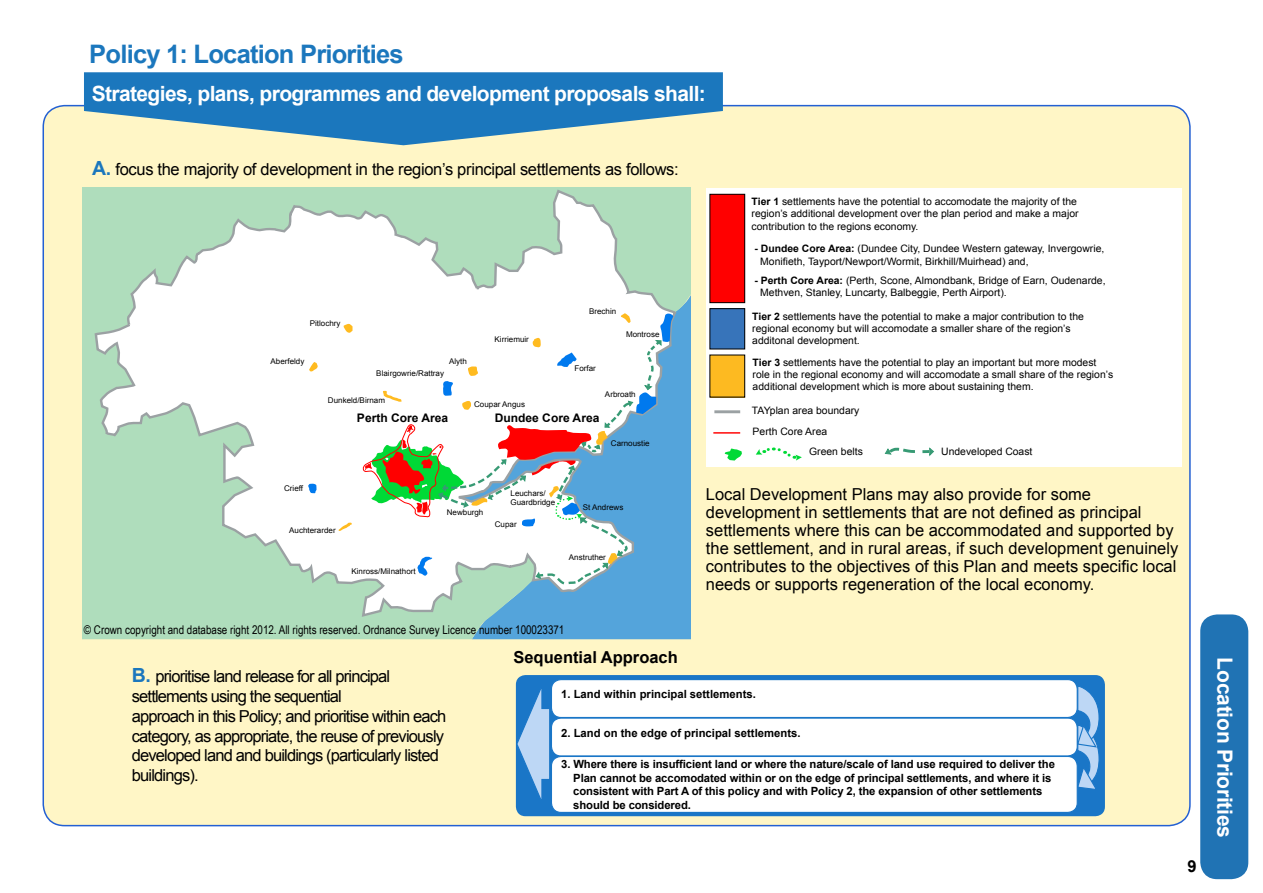
<style>
.page{position:relative;width:1263px;height:893px;background:#fff}
.page>*{position:absolute;margin:0;border:0;box-sizing:border-box;transform-origin:0 0}
.t1{font:700 25.5px "Arial";letter-spacing:-.03em;color:#1b77bd}
.t2{font:700 21px "Arial";letter-spacing:-.03em;color:#fff}
.t3{font:700 21px "Arial";letter-spacing:-.01em;color:#fff}
.t4{font:16.5px/18px "Arial";color:#000}
.t5{font:16.5px/19.8px "Arial";letter-spacing:-.05em;color:#000}
.t6{font:16.5px "Arial";letter-spacing:-.02em;color:#000}
.t7{font:700 16.5px "Arial";color:#000}
.t8{font:12px "Arial Narrow";color:#000}
.t9{font:700 11.85px "Arial";color:#000}
.t10{font:700 11.25px/13.5px "Arial";letter-spacing:-.01em;color:#000}
.t11{font:10.2px/12.3px "Arial";color:#000}
.t12{font:7.8px/9.4px "Arial";color:#000}
.s1{font-weight:700;font-size:19.5px;color:#1b77bd}
.s2{font-weight:700}
</style>
<div class="page">
<div style="left:43px;top:106px;width:1147px;height:720px;background:#fff6c6;border-radius:21px"></div>
<svg style="left:84px;top:72px;width:639px;height:73px;fill:#1b77bd"></svg>
<div style="left:706px;top:188px;width:475px;height:279px;background:#fff"></div>
<div style="left:1200px;top:614px;width:48px;height:265px;background:#2073b4;border-radius:17px"></div>
<div style="left:516px;top:675px;width:589px;height:141px;background:#1a76c7;border-radius:10px"></div>
<div style="left:551px;top:680px;width:526px;height:37px;background:#fff;border-radius:10px"></div>
<div style="left:551px;top:679px;width:527px;height:39px;border:1px solid #1a76c7;border-radius:10px"></div>
<div style="left:551px;top:718px;width:526px;height:38px;background:#fff;border-radius:10px"></div>
<div style="left:551px;top:717px;width:527px;height:39px;border:1px solid #1a76c7;border-radius:10px"></div>
<div style="left:551px;top:756px;width:526px;height:56px;background:#fff;border-radius:10px"></div>
<div style="left:551px;top:756px;width:527px;height:57px;border:1px solid #1a76c7;border-radius:10px"></div>
<svg style="left:1076px;top:685px;width:23px;height:106px"></svg>
<svg style="left:517px;top:689px;width:33px;height:110px"></svg>
<img style="left:83px;top:187px;width:608px;height:451px">
<svg style="left:93px;top:187px;width:584px;height:431px;background:#d1e9dc"></svg>
<svg style="left:309px;top:362px;width:9px;height:9px"></svg>
<svg style="left:344px;top:324px;width:9px;height:9px"></svg>
<svg style="left:338px;top:522px;width:14px;height:9px"></svg>
<svg style="left:308px;top:483px;width:9px;height:10px"></svg>
<svg style="left:361px;top:313px;width:312px;height:273px;background:#d1dde1"></svg>
<div style="left:710px;top:194px;width:35px;height:109px;background:#f00"></div>
<div style="left:709px;top:194px;width:36px;height:109px;border:1px solid #000"></div>
<div style="left:710px;top:309px;width:35px;height:40px;background:#3774ba"></div>
<div style="left:709px;top:308px;width:36px;height:41px;border:1px solid #000"></div>
<div style="left:710px;top:355px;width:35px;height:42px;background:#fdba21"></div>
<hr style="left:713px;top:432px;width:27px;height:2px;background:#f00">
<hr style="left:714px;top:410px;width:26px;height:3px;background:#9ba1a3">
<svg style="left:884px;top:447px;width:50px;height:10px"></svg>
<svg style="left:756px;top:447px;width:46px;height:14px"></svg>
<svg style="left:725px;top:449px;width:17px;height:12px"></svg>
<h1 class="t1" style="left:89px;top:37px;width:316px">Policy 1: Location Priorities</h1>
<h2 class="t2" style="left:92px;top:79px;width:615px">Strategies, plans, programmes and development proposals shall:</h2>
<h3 class="t6" style="left:92px;top:158px;width:588px"><span class="s1">A.</span> focus the majority of development in the region’s principal settlements as follows:</h3>
<p class="t12" style="left:310px;top:318px;width:32px">Pitlochry</p>
<p class="t12" style="left:270px;top:357px;width:35px">Aberfeldy</p>
<p class="t12" style="left:449px;top:357px;width:19px">Alyth</p>
<p class="t12" style="left:376px;top:369px;width:69px">Blairgowrie/Rattray</p>
<p class="t12" style="left:328px;top:395px;width:59px">Dunkeld/Birnam</p>
<p class="t12" style="left:495px;top:334px;width:36px">Kirriemuir</p>
<p class="t12" style="left:474px;top:400px;width:52px">Coupar Angus</p>
<p class="t12" style="left:589px;top:307px;width:29px">Brechin</p>
<p class="t12" style="left:626px;top:330px;width:35px">Montrose</p>
<p class="t12" style="left:574px;top:363px;width:23px">Forfar</p>
<p class="t12" style="left:605px;top:389px;width:32px">Arbroath</p>
<p class="t12" style="left:284px;top:484px;width:21px">Crieff</p>
<p class="t12" style="left:289px;top:525px;width:48px">Auchterarder</p>
<p class="t9" style="left:357px;top:410px;width:93px">Perth Core Area</p>
<p class="t9" style="left:495px;top:410px;width:106px">Dundee Core Area</p>
<p class="t12" style="left:611px;top:438px;width:40px">Carnoustie</p>
<p class="t12" style="left:351px;top:566px;width:66px">Kinross/Milnathort</p>
<p class="t12" style="left:447px;top:507px;width:38px">Newburgh</p>
<p class="t12" style="left:511px;top:488px;width:46px">Leuchars/<br>Guardbridge</p>
<p class="t12" style="left:495px;top:519px;width:23px">Cupar</p>
<p class="t12" style="left:583px;top:502px;width:42px">St Andrews</p>
<p class="t12" style="left:569px;top:552px;width:39px">Anstruther</p>
<p class="t8" style="left:84px;top:621px;width:482px">© Crown copyright and database right 2012. All rights reserved. Ordnance Survey Licence number 100023371</p>
<p class="t11" style="left:752px;top:195px;width:328px"><span class="s2">Tier 1</span> settlements have the potential to accomodate the majority of the region’s additional development over the plan period and make a major contribution to the regions economy.</p>
<p class="t11" style="left:760px;top:243px;width:346px;text-indent:-6px"><span class="s2">- Dundee Core Area:</span> (Dundee City, Dundee Western gateway, Invergowrie,<br>Monifieth, Tayport/Newport/Wormit, Birkhill/Muirhead) and,</p>
<p class="t11" style="left:760px;top:274px;width:347px;text-indent:-6px"><span class="s2">- Perth Core Area:</span> (Perth, Scone, Almondbank, Bridge of Earn, Oudenarde,<br>Methven, Stanley, Luncarty, Balbeggie, Perth Airport).</p>
<p class="t11" style="left:752px;top:310px;width:333px"><span class="s2">Tier 2</span> settlements have the potential to make a major contribution to the regional economy but will accomodate a smaller share of the region’s additonal development.</p>
<p class="t11" style="left:753px;top:356px;width:362px"><span class="s2">Tier 3</span> settlements have the potential to play an important but more modest role in the regional economy and will accomodate a small share of the region’s additional development which is more about sustaining them.</p>
<p class="t11" style="left:752px;top:404px;width:109px">TAYplan area boundary</p>
<p class="t11" style="left:753px;top:425px;width:76px">Perth Core Area</p>
<p class="t11" style="left:809px;top:445px;width:55px">Green belts</p>
<p class="t11" style="left:941px;top:446px;width:93px">Undeveloped Coast</p>
<p class="t4" style="left:706px;top:485px;width:474px">Local Development Plans may also provide for some development in settlements that are not defined as principal settlements where this can be accommodated and supported by the settlement, and in rural areas, if such development genuinely contributes to the objectives of this Plan and meets specific local needs or supports regeneration of the local economy.</p>
<p class="t5" style="left:132px;top:667px;width:316px"><span class="s1">B.</span> prioritise land release for all principal settlements using the sequential<br>approach in this Policy; and prioritise within each category, as appropriate, the reuse of previously developed land and buildings (particularly listed buildings).</p>
<h3 class="t7" style="left:513px;top:646px;width:166px">Sequential Approach</h3>
<p class="t10" style="left:561px;top:688px;width:196px">1. Land within principal settlements.</p>
<p class="t10" style="left:561px;top:727px;width:241px">2. Land on the edge of principal settlements.</p>
<p class="t10" style="left:573px;top:758px;width:483px;text-indent:-12px">3. Where there is insufficient land or where the nature/scale of land use required to deliver the Plan cannot be accomodated within or on the edge of principal settlements, and where it is consistent with Part A of this policy and with Policy 2, the expansion of other settlements should be considered.</p>
<h3 class="t7" style="left:1187px;top:855px;width:11px">9</h3>
<h2 class="t3" style="left:1239px;top:657px;width:182px;rotate:90deg">Location Priorities</h2>
</div>
